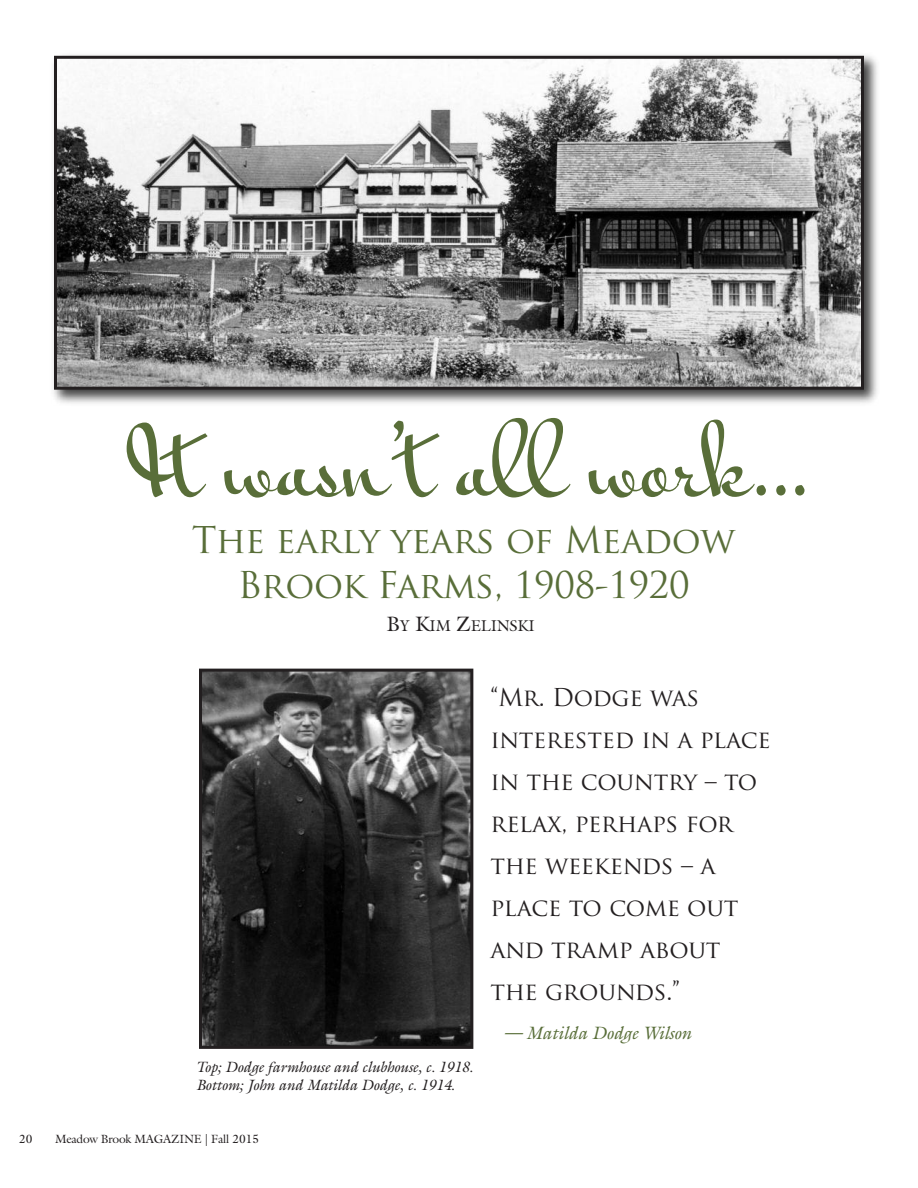
<style>
.page{position:relative;width:918px;height:1188px;background:#fff}
.page>*{position:absolute;margin:0;border:0;box-sizing:border-box;transform-origin:0 0}
.t1{font:90px "Mr Bedfort";letter-spacing:-.01em;color:#596e39}
.t2{font:36px/45px "Trajan Pro";letter-spacing:-.01em;color:#596e39;text-align:center}
.t3{font:24px/42px "Trajan Pro";letter-spacing:-.01em;color:#231f20}
.t4{font:italic 18px "Galliard Std";letter-spacing:-.01em;color:#596e39}
.t5{font:15.75px "Galliard Std";letter-spacing:-.015em;color:#231f20}
.t6{font:italic 15px/18px "Galliard Std";letter-spacing:-.01em;color:#231f20}
.t7{font:12px "Galliard Std";letter-spacing:-.01em;color:#231f20}
.s1{font-size:21px}
</style>
<div class="page">
<img style="left:53px;top:55px;width:825px;height:349px">
<img style="left:58px;top:60px;width:802px;height:326px">
<div style="left:54px;top:56px;width:810px;height:334px;border:3px solid #231f20"></div>
<img style="left:203px;top:673px;width:266px;height:372px">
<div style="left:199px;top:669px;width:274px;height:380px;border:3px solid #231f20"></div>
<h1 class="t1" style="left:135px;top:410px;width:681px">It wasn’t all work…</h1>
<h2 class="t2" style="left:192px;top:522px;width:545px">The early years of Meadow<br>Brook Farms, 1908-1920</h2>
<p class="t5" style="left:387px;top:617px;width:150px"><span class="s1">B</span>Y <span class="s1">K</span>IM <span class="s1">Z</span>ELINSKI</p>
<p class="t6" style="left:196px;top:1058px;width:278px">Top; Dodge farmhouse and clubhouse, c. 1918.<br>Bottom; John and Matilda Dodge, c. 1914.</p>
<p class="t7" style="left:19px;top:1131px;width:15px">20</p>
<p class="t7" style="left:55px;top:1131px;width:205px">Meadow Brook MAGAZINE | Fall 2015</p>
<p class="t3" style="left:490px;top:679px;width:282px">“Mr. Dodge was interested in a place in the country – to relax, perhaps for the weekends – a place to come out and tramp about the grounds.”</p>
<p class="t4" style="left:504px;top:1022px;width:189px">— Matilda Dodge Wilson</p>
</div>
